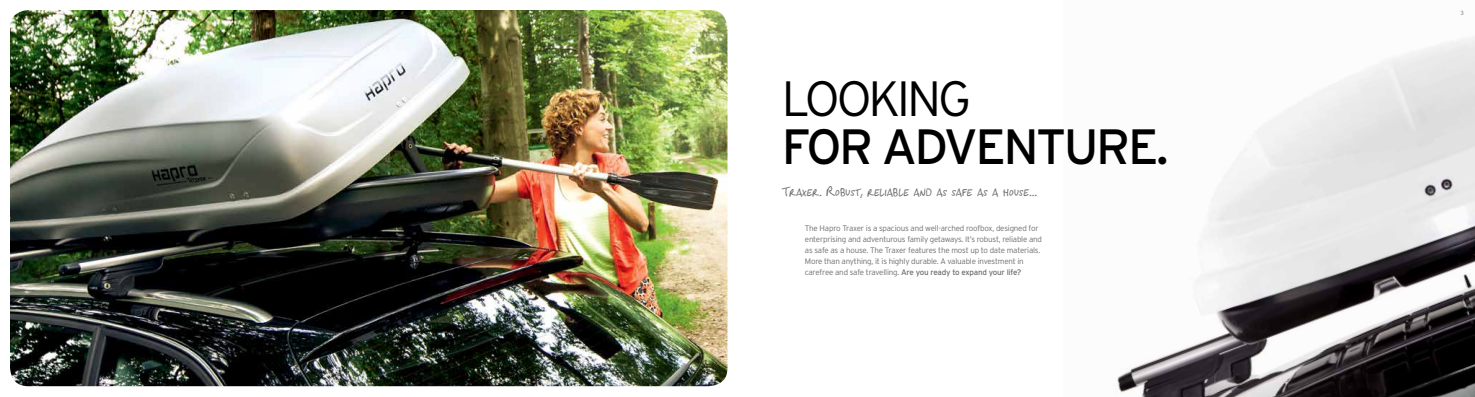
<style>
.page{position:relative;width:1475px;height:397px;background:#fff}
.page>*{position:absolute;margin:0;border:0;box-sizing:border-box;transform-origin:0 0}
.t1{font:49.5px "Interstate";letter-spacing:-.05em;color:#000}
.t2{font:300 49.5px "Interstate";color:#000}
.t3{font:16px "GFY Hey Steve";letter-spacing:-.005em;color:#6d6e71}
.t4{font:300 8px/11px "Interstate";letter-spacing:-.025em;color:#6d6e71}
.t5{font:300 6px "Interstate";color:#6d6e71}
.s1{font-weight:400}
</style>
<div class="page">
<img style="left:1117px;top:37px;width:357px;height:360px">
<img style="left:10px;top:10px;width:718px;height:377px">
<h1 class="t2" style="left:781px;top:71px;width:190px">Looki ng</h1>
<h1 class="t1" style="left:781px;top:119px;width:388px">for adventure.</h1>
<h2 class="t3" style="left:781px;top:181px;width:257px">Traxer. Robust, reliable and as safe as a house...</h2>
<p class="t4" style="left:804px;top:222px;width:239px">The Hapro Traxer is a spacious and well-arched roofbox, designed for enterprising and adventurous family getaways. It’s robust, reliable and as safe as a house. The Traxer features the most up to date materials.<br>More than anything, it is highly durable. A valuable investment in carefree and safe travelling. <span class="s1">Are you ready to expand your life?</span></p>
<p class="t5" style="left:1460px;top:10px;width:5px">3</p>
</div>
